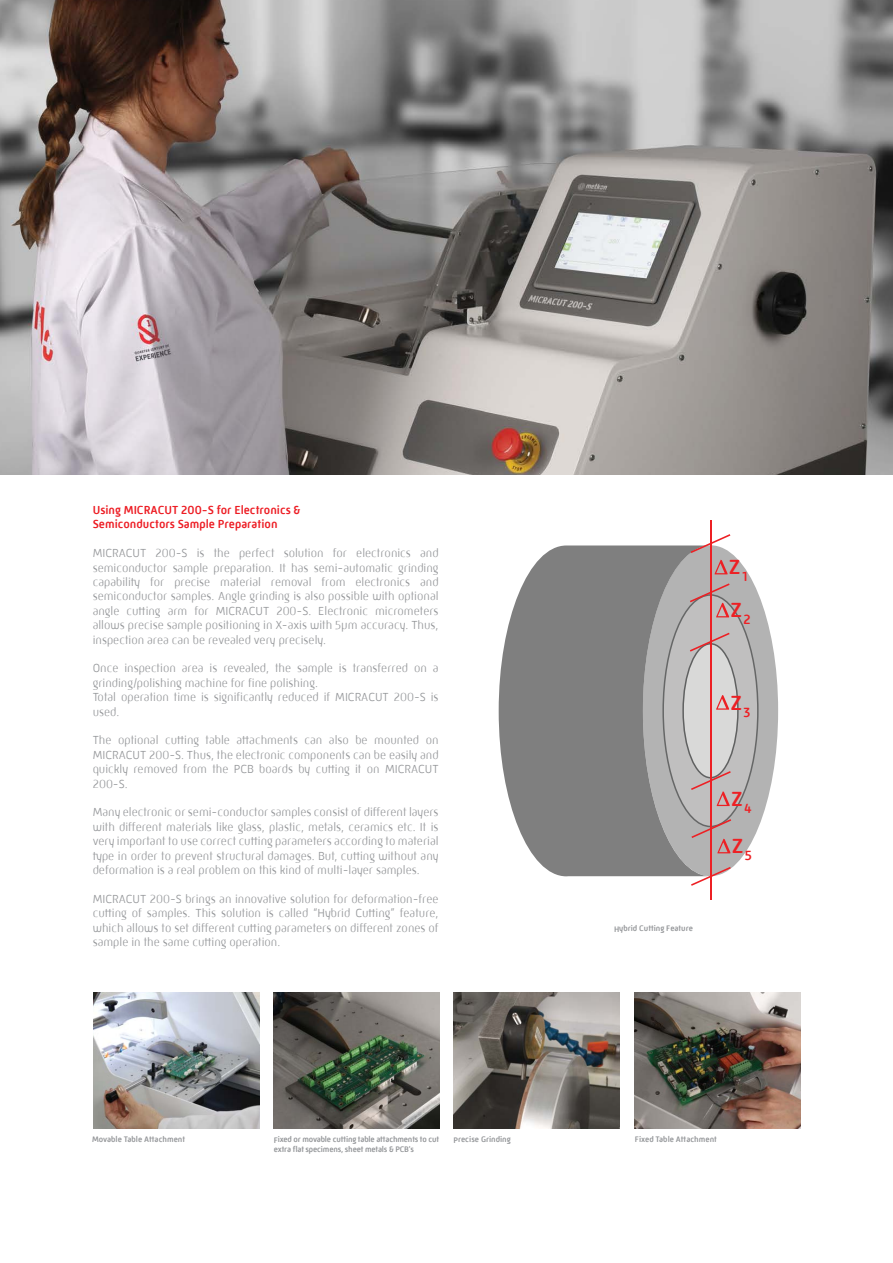
<style>
.page{position:relative;width:893px;height:1263px;background:#fff}
.page>*{position:absolute;margin:0;border:0;box-sizing:border-box;transform-origin:0 0}
.t1{font:500 21px/43px "Mic 32 New Rounded W00";color:#ed2024}
.t2{font:300 12px/14.4px "Mic 32 New Rounded W00";color:#939598;text-align:justify}
.t3{font:500 12px/14.4px "Mic 32 New Rounded W00";color:#ed1d24}
.t4{font:500 8.25px "Mic 32 New Rounded W00";letter-spacing:-.02em;color:#939598}
.t5{font:500 8.25px "Mic 32 New Rounded W00";color:#939598}
</style>
<div class="page">
<img style="left:93px;top:993px;width:166px;height:136px">
<img style="left:274px;top:993px;width:166px;height:136px">
<img style="left:453px;top:993px;width:166px;height:136px">
<img style="left:635px;top:993px;width:166px;height:136px">
<div style="left:643px;top:545px;width:135px;height:331px;background:#b3b3b3;border-radius:50%"></div>
<div style="left:663px;top:595px;width:95px;height:231px;background:#c0bfbf;border-radius:50%"></div>
<div style="left:683px;top:644px;width:55px;height:134px;background:#d9d9d8;border-radius:50%"></div>
<svg style="left:499px;top:545px;width:201px;height:331px;fill:#7f7f7f"></svg>
<svg style="left:691px;top:534px;width:39px;height:19px"></svg>
<svg style="left:690px;top:633px;width:40px;height:19px"></svg>
<svg style="left:691px;top:867px;width:40px;height:19px"></svg>
<hr style="left:710px;top:520px;width:1px;height:380px;background:#ed2024">
<svg style="left:715px;top:560px;width:12px;height:14px"></svg>
<svg style="left:690px;top:583px;width:40px;height:34px"></svg>
<svg style="left:716px;top:695px;width:13px;height:15px"></svg>
<svg style="left:691px;top:771px;width:40px;height:35px"></svg>
<svg style="left:691px;top:819px;width:40px;height:34px"></svg>
<img style="left:0;top:0;width:893px;height:474px">
<p class="t3" style="left:93px;top:503px;width:209px">Using MICRACUT 200-S for Electronics &amp;<br>Semiconductors Sample Preparation</p>
<p class="t2" style="left:93px;top:546px;width:347px">MICRACUT 200-S is the perfect solution for electronics and semiconductor sample preparation. It has semi-automatic grinding capability for precise material removal from electronics and semiconductor samples. Angle grinding is also possible with optional angle cutting arm for MICRACUT 200-S. Electronic micrometers allows precise sample positioning in X-axis with 5µm accuracy. Thus, inspection area can be revealed very precisely.</p>
<p class="t2" style="left:93px;top:661px;width:347px;text-align:left">Once inspection area is revealed, the sample is transferred on a grinding/polishing machine for fine polishing.<br>Total operation time is significantly reduced if MICRACUT 200-S is used.</p>
<p class="t2" style="left:93px;top:733px;width:347px">The optional cutting table attachments can also be mounted on MICRACUT 200-S. Thus, the electronic components can be easily and quickly removed from the PCB boards by cutting it on MICRACUT 200-S.</p>
<p class="t2" style="left:93px;top:805px;width:347px">Many electronic or semi-conductor samples consist of different layers with different materials like glass, plastic, metals, ceramics etc. It is very important to use correct cutting parameters according to material type in order to prevent structural damages. But, cutting without any deformation is a real problem on this kind of multi-layer samples.</p>
<p class="t2" style="left:93px;top:891px;width:347px">MICRACUT 200-S brings an innovative solution for deformation-free cutting of samples. This solution is called “Hybrid Cutting” feature, which allows to set different cutting parameters on different zones of sample in the same cutting operation.</p>
<p class="t5" style="left:614px;top:924px;width:81px">Hybrid Cutting Feature</p>
<h1 class="t1" style="left:729px;top:546px;width:23px">Z<sub>1<br></sub>Z<sub>2</sub></h1>
<h1 class="t1" style="left:730px;top:681px;width:22px">Z<sub>3</sub></h1>
<h1 class="t1" style="left:731px;top:777px;width:22px">Z<sub>4</sub></h1>
<h1 class="t1" style="left:732px;top:825px;width:22px">Z<sub>5</sub></h1>
<p class="t5" style="left:92px;top:1135px;width:95px">Movable Table Attachment</p>
<p class="t4" style="left:274px;top:1135px;width:167px">Fixed or movable cutting table attachments to cut</p>
<p class="t5" style="left:453px;top:1135px;width:59px">Precise Grinding</p>
<p class="t5" style="left:635px;top:1135px;width:84px">Fixed Table Attachment</p>
<p class="t4" style="left:274px;top:1145px;width:142px">extra flat specimens, sheet metals &amp; PCB's</p>
</div>
